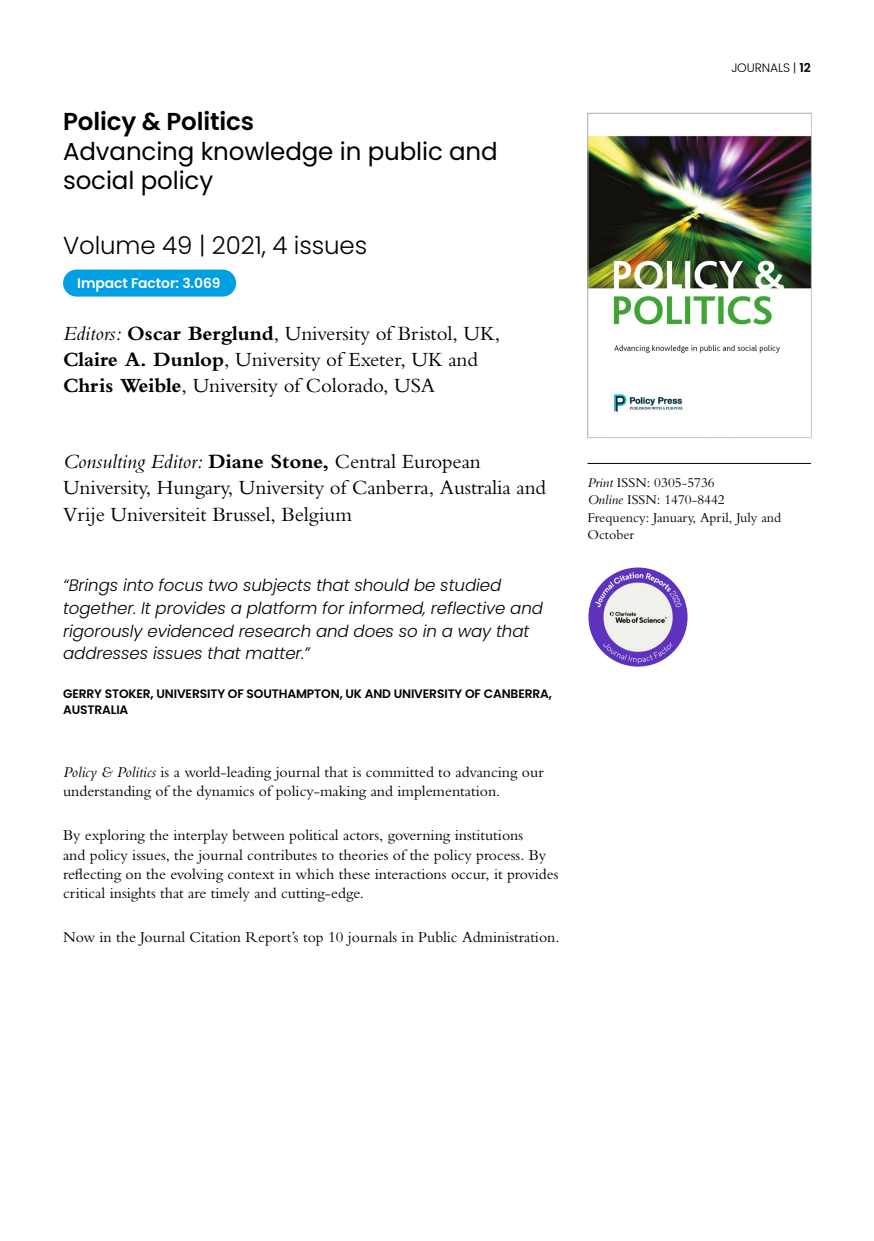
<style>
.page{position:relative;width:874px;height:1241px;background:#fff}
.page>*{position:absolute;margin:0;border:0;box-sizing:border-box;transform-origin:0 0}
.t1{font:24.5px/29.8px "Poppins";letter-spacing:-.005em;color:#000}
.t2{font:300 24.5px "Poppins";letter-spacing:-.005em;color:#000}
.t3{font:600 24.5px "Poppins";letter-spacing:-.005em;color:#000}
.t4{font:21px/26.2px "Bembo MT Pro";letter-spacing:-.005em;color:#000}
.t5{font:italic 300 16.62px/22.8px "Poppins";letter-spacing:-.005em;color:#000}
.t6{font:15.75px/19.2px "Bembo MT Pro";color:#000}
.t7{font:14px/17.5px "Bembo MT Pro";color:#000}
.t8{font:600 13.83px "Poppins";letter-spacing:-.005em;color:#fff}
.t9{font:600 12.25px/15.8px "Poppins";letter-spacing:-.01em;color:#000}
.t10{font:300 12.25px "Poppins";letter-spacing:-.01em;color:#000}
.s1{font-style:italic}
.s2{font-weight:700}
.s3{font-weight:600}
</style>
<div class="page">
<img style="left:589px;top:135px;width:220px;height:278px">
<div style="left:587px;top:113px;width:224px;height:325px;border:1px solid #c6c6c6"></div>
<hr style="left:587px;top:463px;width:223px;height:1px;background:#000">
<div style="left:63px;top:269px;width:173px;height:27px;background:#009fe3;border-radius:14px"></div>
<img style="left:588px;top:567px;width:99px;height:99px;border-radius:50px">
<h1 class="t3" style="left:63px;top:107px;width:193px">Policy &amp; Politics</h1>
<h1 class="t1" style="left:63px;top:136px;width:436px">Advancing knowledge in public and social policy</h1>
<h1 class="t2" style="left:63px;top:231px;width:305px">Volume 49 | 2021, 4 issues</h1>
<p class="t8" style="left:77px;top:275px;width:145px">Impact Factor: 3.069</p>
<h2 class="t4" style="left:63px;top:319px;width:438px"><span class="s1">Editors:</span> <span class="s2">Oscar Berglund</span>, University of Bristol, UK,<br><span class="s2">Claire A. Dunlop</span>, University of Exeter, UK and<br><span class="s2">Chris Weible</span>, University of Colorado, USA</h2>
<h2 class="t4" style="left:63px;top:448px;width:484px"><span class="s1">Consulting Editor:</span> <span class="s2">Diane Stone,</span> Central European<br>University, Hungary, University of Canberra, Australia and<br>Vrije Universiteit Brussel, Belgium</h2>
<p class="t5" style="left:63px;top:573px;width:481px">“Brings into focus two subjects that should be studied together. It provides a platform for informed, reflective and rigorously evidenced research and does so in a way that addresses issues that matter.”</p>
<p class="t9" style="left:63px;top:685px;width:490px">GERRY STOKER, UNIVERSITY OF SOUTHAMPTON, UK AND UNIVERSITY OF CANBERRA,<br>AUSTRALIA</p>
<p class="t6" style="left:63px;top:762px;width:482px"><span class="s1">Policy &amp; Politics</span> is a world-leading journal that is committed to advancing our understanding of the dynamics of policy-making and implementation.</p>
<p class="t6" style="left:63px;top:825px;width:496px">By exploring the interplay between political actors, governing institutions<br>and policy issues, the journal contributes to theories of the policy process. By reflecting on the evolving context in which these interactions occur, it provides critical insights that are timely and cutting-edge.</p>
<p class="t6" style="left:63px;top:927px;width:498px">Now in the Journal Citation Report’s top 10 journals in Public Administration.</p>
<p class="t10" style="left:731px;top:60px;width:81px">JOURNALS | <span class="s3">12</span></p>
<p class="t7" style="left:587px;top:473px;width:195px"><span class="s1">Print</span> ISSN: 0305-5736<br><span class="s1">Online</span> ISSN: 1470-8442<br>Frequency: January, April, July and<br>October</p>
</div>
